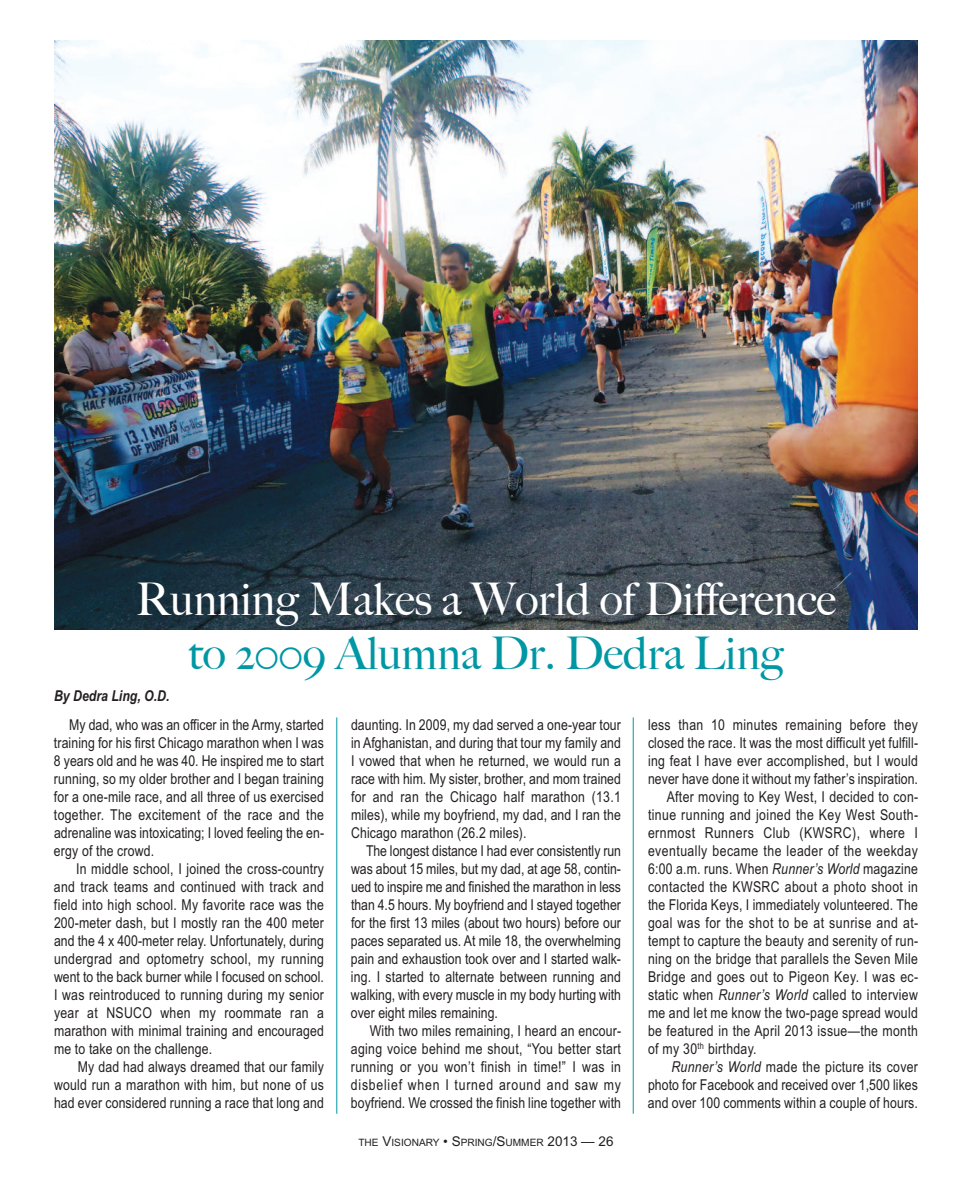
<style>
.page{position:relative;width:972px;height:1188px;background:#fff}
.page>*{position:absolute;margin:0;border:0;box-sizing:border-box;transform-origin:0 0}
.t1{font:500 45px "Big Caslon";color:#fff}
.t2{font:500 45px "Big Caslon";color:#0097a4}
.t3{font:15px/18px "Arial Narrow";letter-spacing:.015em;color:#231f20;text-align:justify}
.t4{font:italic 700 15px "Arial Narrow";color:#231f20}
.t5{font:10.2px "Arial";color:#231f20}
.s1{font-size:13.5px}
.s2{font-style:italic}
</style>
<div class="page">
<img style="left:54px;top:40px;width:863px;height:590px">
<hr style="left:337px;top:717px;width:1px;height:397px;background:#0097a4">
<hr style="left:633px;top:717px;width:1px;height:397px;background:#0097a4">
<h1 class="t1" style="left:136px;top:573px;width:702px">Running Makes a World of Difference</h1>
<h1 class="t2" style="left:188px;top:627px;width:597px">to 2009 Alumna Dr. Dedra Ling</h1>
<p class="t4" style="left:54px;top:687px;width:117px">By Dedra Ling, O.D.</p>
<p class="t3" style="left:54px;top:716px;width:272px;text-indent:15px">My dad, who was an officer in the Army, started training for his first Chicago marathon when I was 8 years old and he was 40. He inspired me to start running, so my older brother and I began training for a one-mile race, and all three of us exercised together. The excitement of the race and the adrenaline was intoxicating; I loved feeling the en&shy;ergy of the crowd.</p>
<p class="t3" style="left:54px;top:860px;width:272px;text-indent:22px">In middle school, I joined the cross-country and track teams and continued with track and field into high school. My favorite race was the 200-meter dash, but I mostly ran the 400 meter and the 4 x 400-meter relay. Unfortunately, during undergrad and optometry school, my running went to the back burner while I focused on school.<br>I was reintroduced to running during my senior year at NSUCO when my roommate ran a marathon with minimal training and encouraged me to take on the challenge.</p>
<p class="t3" style="left:54px;top:1058px;width:272px;text-indent:24px">My dad had always dreamed that our family would run a marathon with him, but none of us had ever considered running a race that long and</p>
<p class="t3" style="left:351px;top:716px;width:272px">daunting. In 2009, my dad served a one-year tour in Afghanistan, and during that tour my family and I vowed that when he returned, we would run a race with him. My sister, brother, and mom trained for and ran the Chicago half marathon (13.1 miles), while my boyfriend, my dad, and I ran the Chicago marathon (26.2 miles).</p>
<p class="t3" style="left:351px;top:842px;width:272px;text-indent:15px">The longest distance I had ever consistently run was about 15 miles, but my dad, at age 58, contin&shy;ued to inspire me and finished the marathon in less than 4.5 hours. My boyfriend and I stayed together for the first 13 miles (about two hours) before our paces separated us. At mile 18, the overwhelming pain and exhaustion took over and I started walk&shy;ing. I started to alternate between running and walking, with every muscle in my body hurting with over eight miles remaining.</p>
<p class="t3" style="left:351px;top:1022px;width:272px;text-indent:19px">With two miles remaining, I heard an encour&shy;aging voice behind me shout, “You better start running or you won’t finish in time!” I was in disbelief when I turned around and saw my boyfriend. We crossed the finish line together with</p>
<p class="t5" style="left:358px;top:1137px;width:257px">THE <span class="s1">V</span>ISIONARY <span class="s1">• S</span>PRING<span class="s1">/S</span>UMMER <span class="s1">2013 — 26</span></p>
<p class="t3" style="left:648px;top:716px;width:271px">less than 10 minutes remaining before they</p>
<p class="t3" style="left:648px;top:734px;width:272px">closed the race. It was the most difficult yet fulfill-</p>
<p class="t3" style="left:648px;top:752px;width:271px">ing feat I have ever accomplished, but I would</p>
<p class="t3" style="left:648px;top:770px;width:271px">never have done it without my father’s inspiration.</p>
<p class="t3" style="left:667px;top:788px;width:253px">After moving to Key West, I decided to con-</p>
<p class="t3" style="left:648px;top:806px;width:272px">tinue running and joined the Key West South-</p>
<p class="t3" style="left:648px;top:824px;width:271px">ernmost Runners Club (KWSRC), where I</p>
<p class="t3" style="left:648px;top:842px;width:271px">eventually became the leader of the weekday</p>
<p class="t3" style="left:648px;top:860px;width:271px">6:00 a.m. runs. When <span class="s2">Runner’s World</span> magazine</p>
<p class="t3" style="left:648px;top:878px;width:271px">contacted the KWSRC about a photo shoot in</p>
<p class="t3" style="left:648px;top:896px;width:271px">the Florida Keys, I immediately volunteered. The</p>
<p class="t3" style="left:648px;top:914px;width:272px">goal was for the shot to be at sunrise and at-</p>
<p class="t3" style="left:648px;top:932px;width:272px">tempt to capture the beauty and serenity of run-</p>
<p class="t3" style="left:648px;top:950px;width:271px">ning on the bridge that parallels the Seven Mile</p>
<p class="t3" style="left:648px;top:968px;width:272px">Bridge and goes out to Pigeon Key. I was ec-</p>
<p class="t3" style="left:648px;top:986px;width:272px">static when <span class="s2">Runner’s World</span> called to interview</p>
<p class="t3" style="left:648px;top:1004px;width:271px">me and let me know the two-page spread would</p>
<p class="t3" style="left:648px;top:1022px;width:271px">be featured in the April 2013 issue—the month</p>
<p class="t3" style="left:648px;top:1040px;width:110px">of my 30<sup>th</sup> birthday.</p>
<p class="t3" style="left:671px;top:1058px;width:248px"><span class="s2">Runner’s World</span> made the picture its cover</p>
<p class="t3" style="left:648px;top:1076px;width:271px">photo for Facebook and received over 1,500 likes</p>
<p class="t3" style="left:648px;top:1094px;width:271px">and over 100 comments within a couple of hours.</p>
</div>
